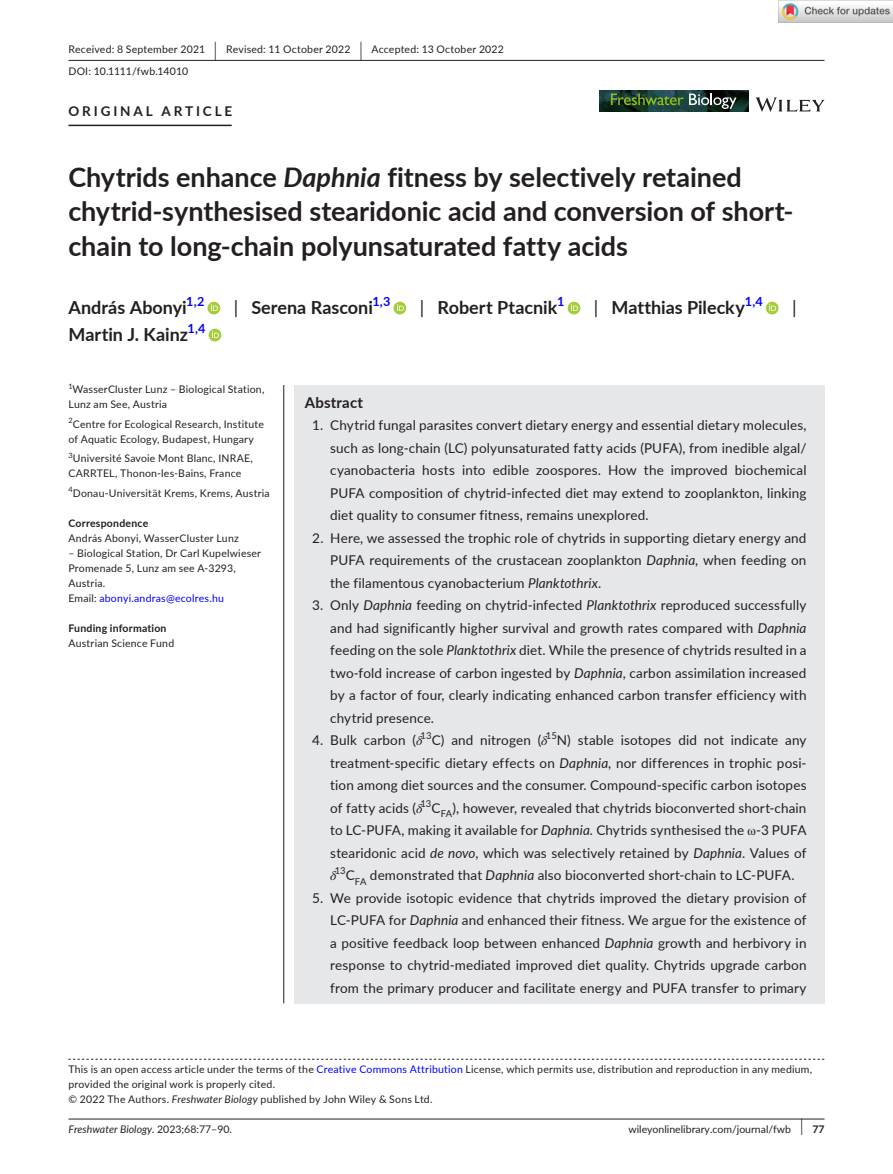
<style>
.page{position:relative;width:893px;height:1174px;background:#fff}
.page>*{position:absolute;margin:0;border:0;box-sizing:border-box;transform-origin:0 0}
.t1{font:700 27px/34.5px "Lato";color:#231f20}
.t2{font:700 18px "Lato";color:#231f20}
.t3{font:18px "Lato";color:#231f20}
.t4{font:700 15px "Lato";letter-spacing:.015em;color:#231f20}
.t5{font:13.5px/22.5px "Lato";letter-spacing:.01em;color:#231f20;text-align:justify}
.t6{font:700 13.5px "Lato";letter-spacing:.215em;color:#231f20}
.t7{font:italic 13.5px "STIX";color:#231f20}
.t8{font:700 12.6px "Lato";color:#00f}
.t9{font:10.5px/15px "Lato";letter-spacing:.02em;color:#231f20}
.t10{font:10.5px "Lato";color:#231f20}
.t11{font:italic 10.5px "Lato";color:#231f20}
.t12{font:700 10.5px "Lato";letter-spacing:.02em;color:#231f20}
.t13{font:9.45px "Lato";letter-spacing:-.005em;color:#231f20}
.t14{font:7.35px "Lato";color:#231f20}
.s1{font-size:19.65px}
.s2{font-style:italic}
.s3{font-weight:400}
.s4{color:#00f}
.s5{font-family:"STIX";font-style:italic}
.s6{font-family:"STIX"}
.s7{font-style:normal}
.s8{font-size:17.4px}
.s9{font-weight:700}
</style>
<div class="page">
<hr style="left:68px;top:1118px;width:756px;height:1px;background:#231f20">
<svg style="left:756px;top:97px;width:68px;height:15px"></svg>
<img style="left:599px;top:91px;width:149px;height:21px">
<svg style="left:611px;top:94px;width:125px;height:15px;background:#415e42"></svg>
<hr style="left:68px;top:60px;width:756px;height:1px;background:#231f20">
<hr style="left:68px;top:125px;width:164px;height:1px;background:#231f20">
<div style="left:207px;top:302px;width:13px;height:12px;background:#a5cd39;border-radius:50%"></div>
<svg style="left:211px;top:304px;width:7px;height:7px"></svg>
<div style="left:393px;top:302px;width:13px;height:12px;background:#a5cd39;border-radius:50%"></div>
<svg style="left:397px;top:304px;width:7px;height:7px"></svg>
<div style="left:568px;top:302px;width:12px;height:12px;background:#a5cd39;border-radius:50%"></div>
<svg style="left:571px;top:304px;width:7px;height:7px"></svg>
<div style="left:766px;top:302px;width:12px;height:12px;background:#a5cd39;border-radius:50%"></div>
<svg style="left:769px;top:304px;width:7px;height:7px"></svg>
<div style="left:209px;top:329px;width:12px;height:12px;background:#a5cd39;border-radius:50%"></div>
<svg style="left:212px;top:331px;width:7px;height:7px"></svg>
<svg style="left:68px;top:1058px;width:756px;height:1px"></svg>
<div style="left:294px;top:385px;width:530px;height:618px;background:#e6e7e9"></div>
<hr style="left:283px;top:385px;width:1px;height:618px;background:#231f20">
<img style="left:779px;top:0;width:114px;height:23px">
<p class="t9" style="left:68px;top:38px;width:437px;line-height:21.8px">Received: 8 September 2021 <span class="s1">|</span> Revised: 11 October 2022 <span class="s1">|</span> Accepted: 13 October 2022<br>DOI: 10.1111/fwb.14010</p>
<p class="t6" style="left:68px;top:101px;width:165px">ORIGINAL ARTICLE</p>
<h1 class="t1" style="left:68px;top:159px;width:727px">Chytrids enhance <span class="s2">Daphnia</span> fitness by selectively retained chytrid-synthesised stearidonic acid and conversion of short&shy;chain to long-chain polyunsaturated fatty acids</h1>
<h2 class="t2" style="left:68px;top:295px;width:120px">András Abonyi</h2>
<p class="t8" style="left:186px;top:292px;width:20px">1,2</p>
<h2 class="t2" style="left:234px;top:295px;width:141px"><span class="s3">|</span> Serena Rasconi</h2>
<p class="t8" style="left:372px;top:292px;width:20px">1,3</p>
<h2 class="t2" style="left:420px;top:295px;width:139px"><span class="s3">|</span> Robert Ptacnik</h2>
<p class="t8" style="left:557px;top:292px;width:9px">1</p>
<h2 class="t2" style="left:594px;top:295px;width:152px"><span class="s3">|</span> Matthias Pilecky</h2>
<p class="t8" style="left:745px;top:292px;width:19px">1,4</p>
<h2 class="t3" style="left:792px;top:295px;width:6px">|</h2>
<h2 class="t2" style="left:68px;top:322px;width:121px">Martin J. Kainz</h2>
<p class="t8" style="left:188px;top:319px;width:19px">1,4</p>
<p class="t14" style="left:68px;top:381px;width:6px">1</p>
<p class="t9" style="left:68px;top:382px;width:197px;text-indent:4px">WasserCluster Lunz – Biological Station,<br>Lunz am See, Austria</p>
<p class="t9" style="left:68px;top:416px;width:197px"><sup>2</sup>Centre for Ecological Research, Institute of Aquatic Ecology, Budapest, Hungary</p>
<p class="t9" style="left:68px;top:451px;width:186px"><sup>3</sup>Université Savoie Mont Blanc, INRAE,<br>CARRTEL, Thonon-les-Bains, France</p>
<p class="t9" style="left:68px;top:485px;width:203px"><sup>4</sup>Donau-Universität Krems, Krems, Austria</p>
<p class="t12" style="left:68px;top:515px;width:81px">Correspondence</p>
<p class="t9" style="left:68px;top:530px;width:172px">András Abonyi, WasserCluster Lunz</p>
<p class="t9" style="left:68px;top:545px;width:194px">– Biological Station, Dr Carl Kupelwieser<br>Promenade 5, Lunz am see A-3293,<br>Austria.<br>Email: <span class="s4">abonyi.andras@ecolres.hu</span></p>
<p class="t12" style="left:68px;top:620px;width:100px">Funding information</p>
<p class="t9" style="left:68px;top:635px;width:107px">Austrian Science Fund</p>
<p class="t4" style="left:305px;top:391px;width:60px">Abstract</p>
<p class="t5" style="left:330px;top:413px;width:478px;text-indent:-18px">1. Chytrid fungal parasites convert dietary energy and essential dietary molecules, such as long-chain (LC) polyunsaturated fatty acids (PUFA), from inedible algal/ cyanobacteria hosts into edible zoospores. How the improved biochemical PUFA composition of chytrid-infected diet may extend to zooplankton, linking diet quality to consumer fitness, remains unexplored.</p>
<p class="t5" style="left:330px;top:526px;width:478px;text-indent:-18px">2. Here, we assessed the trophic role of chytrids in supporting dietary energy and PUFA requirements of the crustacean zooplankton <span class="s2">Daphnia</span>, when feeding on the filamentous cyanobacterium <span class="s2">Planktothrix</span>.</p>
<p class="t5" style="left:330px;top:593px;width:478px;text-indent:-18px">3. Only <span class="s2">Daphnia</span> feeding on chytrid-infected <span class="s2">Planktothrix</span> reproduced successfully and had significantly higher survival and growth rates compared with <span class="s2">Daphnia </span>feeding on the sole <span class="s2">Planktothrix</span> diet. While the presence of chytrids resulted in a two-fold increase of carbon ingested by <span class="s2">Daphnia</span>, carbon assimilation increased by a factor of four, clearly indicating enhanced carbon transfer efficiency with chytrid presence.</p>
<p class="t5" style="left:312px;top:728px;width:111px">4. Bulk carbon (<span class="s5">δ</span></p>
<p class="t13" style="left:421px;top:729px;width:12px">13</p>
<p class="t5" style="left:432px;top:728px;width:117px">C) and nitrogen (<span class="s5">δ</span></p>
<p class="t13" style="left:546px;top:729px;width:13px">15</p>
<p class="t5" style="left:330px;top:728px;width:478px;text-indent:227px">N) stable isotopes did not indicate any treatment-specific dietary effects on <span class="s2">Daphnia</span>, nor differences in trophic posi&shy;tion among diet sources and the consumer. Compound-specific carbon isotopes of fatty acids (<span class="s5">δ</span></p>
<p class="t13" style="left:420px;top:796px;width:12px">13</p>
<p class="t5" style="left:330px;top:796px;width:478px;text-indent:101px">C<sub>FA</sub>), however, revealed that chytrids bioconverted short-chain to LC-PUFA, making it available for <span class="s2">Daphnia.</span> Chytrids synthesised the <span class="s6">ω</span>-3 PUFA stearidonic acid <span class="s2">de novo</span>, which was selectively retained by <span class="s2">Daphnia</span>. Values of</p>
<p class="t7" style="left:330px;top:866px;width:8px">δ</p>
<p class="t13" style="left:335px;top:864px;width:12px">13</p>
<p class="t5" style="left:346px;top:863px;width:450px">C<sub>FA</sub> demonstrated that <span class="s2">Daphnia</span> also bioconverted short-chain to LC-PUFA.</p>
<p class="t5" style="left:330px;top:886px;width:478px;text-indent:-18px">5. We provide isotopic evidence that chytrids improved the dietary provision of LC-PUFA for <span class="s2">Daphnia</span> and enhanced their fitness. We argue for the existence of a positive feedback loop between enhanced <span class="s2">Daphnia</span> growth and herbivory in response to chytrid-mediated improved diet quality. Chytrids upgrade carbon from the primary producer and facilitate energy and PUFA transfer to primary</p>
<p class="t9" style="left:68px;top:1061px;width:745px">This is an open access article under the terms of the <span class="s4">Creative Commons Attribution</span> License, which permits use, distribution and reproduction in any medium, provided the original work is properly cited.<br>© 2022 The Authors. <span class="s2">Freshwater Biology</span> published by John Wiley &amp; Sons Ltd.</p>
<p class="t11" style="left:68px;top:1121px;width:165px">Freshwater Biology. <span class="s7">2023;68:77–90.</span></p>
<p class="t10" style="left:628px;top:1121px;width:198px">wileyonlinelibrary.com/journal/fwb <span class="s8">|</span> <span class="s9">77</span></p>
</div>
